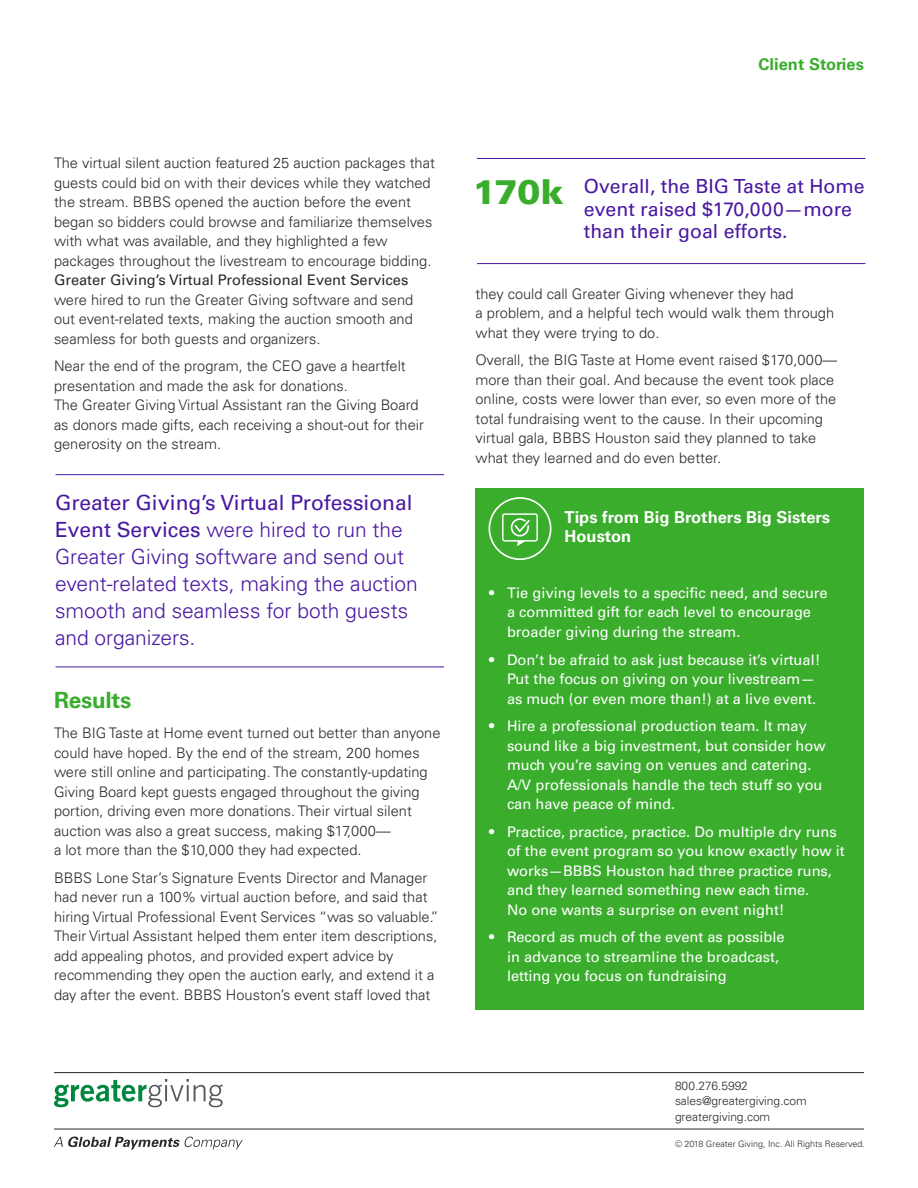
<style>
.page{position:relative;width:918px;height:1188px;background:#fff}
.page>*{position:absolute;margin:0;border:0;box-sizing:border-box;transform-origin:0 0}
.t1{font:700 22.5px "Univers LT Pro 65";letter-spacing:-.01em;color:#3aad2d}
.t2{font:300 21px/27px "Univers LT Pro 45";color:#4918a1}
.t3{font:21px "Univers LT Pro 55 Roman";color:#4918a1}
.t4{font:19.5px/22.5px "Univers LT Pro 55 Roman";color:#4918a1}
.t5{font:700 16.5px/19.5px "Univers LT Pro 65";color:#fff}
.t6{font:700 16.5px "Univers LT Pro 65";color:#3aad2d}
.t7{font:300 14.7px/19.5px "Univers LT Pro 45";color:#2b2829}
.t8{font:14.7px/19.5px "Univers LT Pro 55 Roman";color:#fff}
.t9{font:14.7px "Univers LT Pro 55 Roman";color:#2b2829}
.t10{font:300 12px/15.8px "Univers LT Pro 45";letter-spacing:-.005em;color:#2b2829}
.t11{font:300 8.85px "Univers LT Pro 45";color:#2b2829}
.s1{font-family:"Univers LT Pro 55 Roman";font-weight:400}
.s2{font-family:"Univers LT Pro 75";font-weight:900;font-size:34.5px;color:#3aad2d}
</style>
<div class="page">
<svg style="left:54px;top:1137px;width:189px;height:13px"></svg>
<div style="left:476px;top:488px;width:388px;height:522px;background:#3aad2d"></div>
<hr style="left:477px;top:158px;width:389px;height:1px;background:#4918a1">
<hr style="left:477px;top:263px;width:389px;height:1px;background:#4918a1">
<hr style="left:54px;top:1072px;width:810px;height:1px;background:#2b2829">
<svg style="left:54px;top:1079px;width:169px;height:28px"></svg>
<hr style="left:54px;top:1129px;width:810px;height:1px;background:#2b2829">
<svg style="left:489px;top:497px;width:62px;height:63px"></svg>
<hr style="left:56px;top:667px;width:388px;height:1px;background:#4918a1">
<hr style="left:56px;top:474px;width:388px;height:1px;background:#4918a1">
<p class="t7" style="left:54px;top:154px;width:382px">The virtual silent auction featured 25 auction packages that guests could bid on with their devices while they watched the stream. BBBS opened the auction before the event began so bidders could browse and familiarize themselves with what was available, and they highlighted a few packages throughout the livestream to encourage bidding.</p>
<p class="t9" style="left:54px;top:274px;width:356px">Greater Giving’s Virtual Professional Event Services</p>
<p class="t7" style="left:54px;top:291px;width:361px;text-align:justify">were hired to run the Greater Giving software and send out event-related texts, making the auction smooth and seamless for both guests and organizers.</p>
<p class="t7" style="left:54px;top:357px;width:372px">Near the end of the program, the CEO gave a heartfelt presentation and made the ask for donations.<br>The Greater Giving Virtual Assistant ran the Giving Board as donors made gifts, each receiving a shout-out for their generosity on the stream.</p>
<h2 class="t3" style="left:55px;top:494px;width:359px">Greater Giving’s Virtual Professional</h2>
<h2 class="t2" style="left:55px;top:517px;width:364px"><span class="s1">Event Services</span> were hired to run the Greater Giving software and send out event-related texts, making the auction smooth and seamless for both guests and organizers.</h2>
<h1 class="t1" style="left:54px;top:691px;width:79px">Results</h1>
<p class="t7" style="left:54px;top:725px;width:388px">The BIG Taste at Home event turned out better than anyone could have hoped. By the end of the stream, 200 homes were still online and participating. The constantly-updating Giving Board kept guests engaged throughout the giving portion, driving even more donations. Their virtual silent auction was also a great success, making $17,000—<br>a lot more than the $10,000 they had expected.</p>
<p class="t7" style="left:54px;top:869px;width:386px">BBBS Lone Star’s Signature Events Director and Manager had never run a 100% virtual auction before, and said that hiring Virtual Professional Event Services “was so valuable.” Their Virtual Assistant helped them enter item descriptions, add appealing photos, and provided expert advice by recommending they open the auction early, and extend it a day after the event. BBBS Houston’s event staff loved that</p>
<p class="t6" style="left:759px;top:55px;width:107px">Client Stories</p>
<h3 class="t4" style="left:584px;top:176px;width:282px;text-indent:-111px"><span class="s2">170k</span> Overall, the BIG Taste at Home event raised $170,000—more than their goal efforts.</h3>
<p class="t7" style="left:476px;top:285px;width:360px">they could call Greater Giving whenever they had<br>a problem, and a helpful tech would walk them through what they were trying to do.</p>
<p class="t7" style="left:476px;top:351px;width:363px">Overall, the BIG Taste at Home event raised $170,000— more than their goal. And because the event took place online, costs were lower than ever, so even more of the total fundraising went to the cause. In their upcoming virtual gala, BBBS Houston said they planned to take what they learned and do even better.</p>
<p class="t5" style="left:565px;top:509px;width:267px">Tips from Big Brothers Big Sisters<br>Houston</p>
<p class="t8" style="left:507px;top:584px;width:322px;text-indent:-18px">• Tie giving levels to a specific need, and secure a committed gift for each level to encourage broader giving during the stream.</p>
<p class="t8" style="left:507px;top:651px;width:315px;text-indent:-18px">• Don’t be afraid to ask just because it’s virtual!<br>Put the focus on giving on your livestream— as much (or even more than!) at a live event.</p>
<p class="t8" style="left:507px;top:717px;width:320px;text-indent:-18px">• Hire a professional production team. It may sound like a big investment, but consider how much you’re saving on venues and catering.<br>A/V professionals handle the tech stuff so you can have peace of mind.</p>
<p class="t8" style="left:507px;top:823px;width:339px;text-indent:-18px">• Practice, practice, practice. Do multiple dry runs of the event program so you know exactly how it works—BBBS Houston had three practice runs, and they learned something new each time.<br>No one wants a surprise on event night!</p>
<p class="t8" style="left:507px;top:928px;width:279px;text-indent:-18px">• Record as much of the event as possible in advance to streamline the broadcast, letting you focus on fundraising</p>
<p class="t10" style="left:675px;top:1078px;width:133px">800.276.5992 sales@greatergiving.com greatergiving.com</p>
<p class="t11" style="left:675px;top:1140px;width:191px">© 2018 Greater Giving, Inc. All Rights Reserved.</p>
</div>
